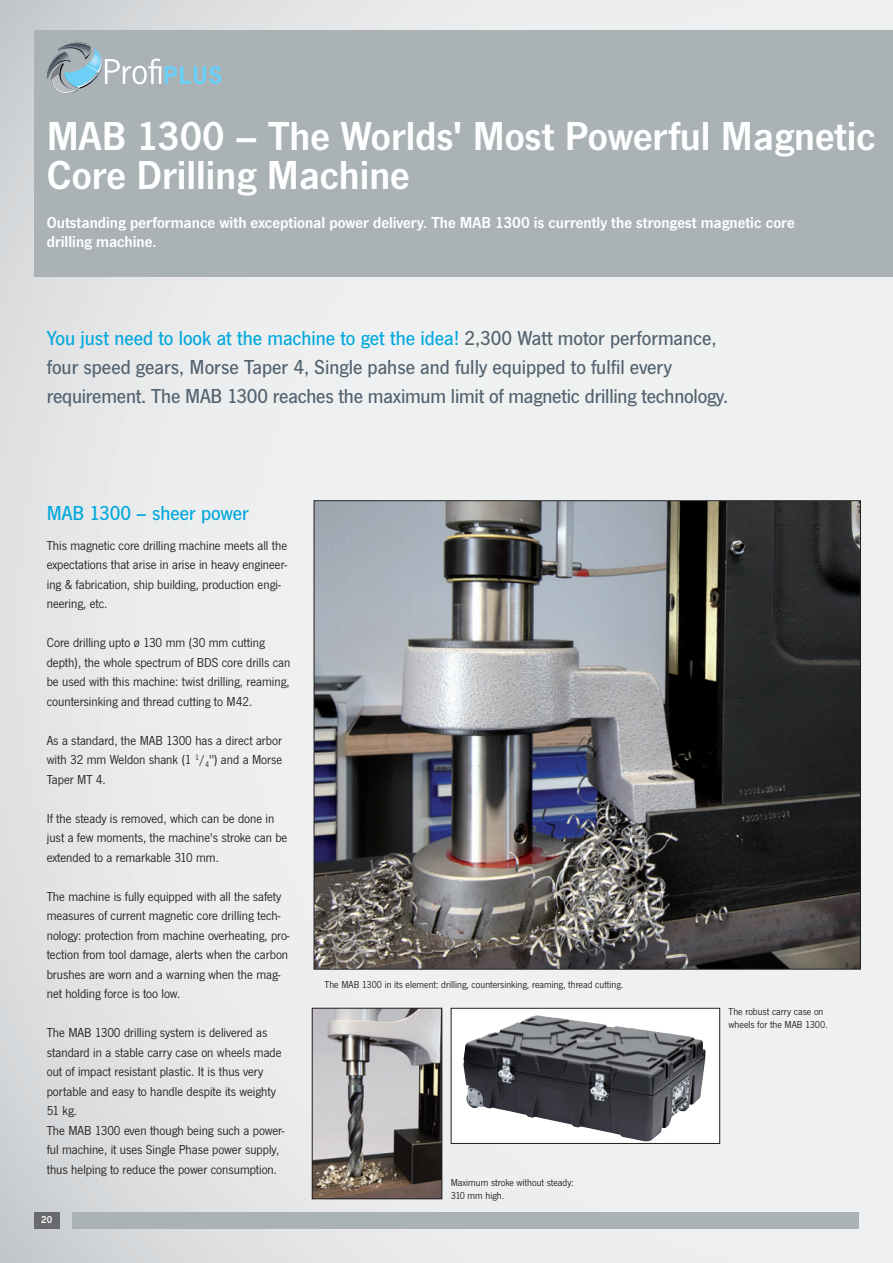
<style>
.page{position:relative;width:893px;height:1263px;background:#fff}
.page>*{position:absolute;margin:0;border:0;box-sizing:border-box;transform-origin:0 0}
.t1{font:600 42px/39px "News Gothic T";color:#fff}
.t2{font:500 21px/29.2px "News Gothic T";color:#52626f}
.t3{font:500 21px "News Gothic T";color:#00a9dd}
.t4{font:600 16.5px/19.5px "News Gothic T";color:#fff}
.t5{font:13.5px/19.5px "News Gothic T";color:#231f20}
.t6{font:10.5px/12.6px "News Gothic T";color:#231f20}
.t7{font:600 10.5px "News Gothic T";color:#fff}
.s1{color:#00a9dd}
</style>
<div class="page">
<img style="left:0;top:691px;width:830px;height:572px">
<div style="left:830px;top:691px;width:63px;height:572px;background:#eff1f1"></div>
<div style="left:72px;top:1212px;width:787px;height:16px;background:#aab2b6"></div>
<div style="left:34px;top:1212px;width:26px;height:16px;background:#696a6e"></div>
<div style="left:34px;top:30px;width:859px;height:247px;background:#aab2b6"></div>
<svg style="left:47px;top:43px;width:175px;height:50px"></svg>
<img style="left:316px;top:502px;width:543px;height:465px">
<div style="left:451px;top:1008px;width:269px;height:135px;background:#fff"></div>
<img style="left:463px;top:1015px;width:243px;height:126px">
<div style="left:451px;top:1008px;width:269px;height:136px;border:1px solid #231f20"></div>
<img style="left:314px;top:1010px;width:126px;height:187px">
<div style="left:312px;top:1008px;width:130px;height:191px;border:1px solid #231f20"></div>
<h1 class="t1" style="left:47px;top:120px;width:830px">MAB 1300 – The Worlds' Most Powerful Magnetic<br>Core Drilling Machine</h1>
<p class="t4" style="left:47px;top:214px;width:749px">Outstanding performance with exceptional power delivery. The MAB 1300 is currently the strongest magnetic core drilling machine.</p>
<p class="t2" style="left:47px;top:325px;width:683px"><span class="s1">You just need to look at the machine to get the idea!</span> 2,300 Watt motor performance, four speed gears, Morse Taper 4, Single pahse and fully equipped to fulfil every requirement. The MAB 1300 reaches the maximum limit of magnetic drilling technology.</p>
<h2 class="t3" style="left:47px;top:506px;width:204px">MAB 1300 – sheer power</h2>
<p class="t5" style="left:47px;top:536px;width:242px">This magnetic core drilling machine meets all the expectations that arise in arise in heavy engineer&shy;ing &amp; fabrication, ship building, production engi&shy;neering, etc.</p>
<p class="t5" style="left:47px;top:634px;width:245px">Core drilling upto ø 130 mm (30 mm cutting depth), the whole spectrum of BDS core drills can be used with this machine: twist drilling, reaming, countersinking and thread cutting to M42.</p>
<p class="t5" style="left:47px;top:731px;width:237px;text-align:justify">As a standard, the MAB 1300 has a direct arbor with 32 mm Weldon shank (1 <sup>1</sup>/<sub>4</sub>") and a Morse Taper MT 4.</p>
<p class="t5" style="left:47px;top:809px;width:242px">If the steady is removed, which can be done in just a few moments, the machine's stroke can be extended to a remarkable 310 mm.</p>
<p class="t5" style="left:47px;top:887px;width:244px">The machine is fully equipped with all the safety measures of current magnetic core drilling tech&shy;nology: protection from machine overheating, pro&shy;tection from tool damage, alerts when the carbon brushes are worn and a warning when the mag&shy;net holding force is too low.</p>
<p class="t5" style="left:47px;top:1024px;width:239px">The MAB 1300 drilling system is delivered as standard in a stable carry case on wheels made out of impact resistant plastic. It is thus very portable and easy to handle despite its weighty 51 kg.<br>The MAB 1300 even though being such a power&shy;ful machine, it uses Single Phase power supply, thus helping to reduce the power consumption.</p>
<p class="t7" style="left:41px;top:1216px;width:13px">20</p>
<p class="t6" style="left:325px;top:979px;width:300px">The MAB 1300 in its element: drilling, countersinking, reaming, thread cutting.</p>
<p class="t6" style="left:451px;top:1177px;width:125px">Maximum stroke without steady:<br>310 mm high.</p>
<p class="t6" style="left:729px;top:1006px;width:101px">The robust carry case on wheels for the MAB 1300.</p>
</div>
